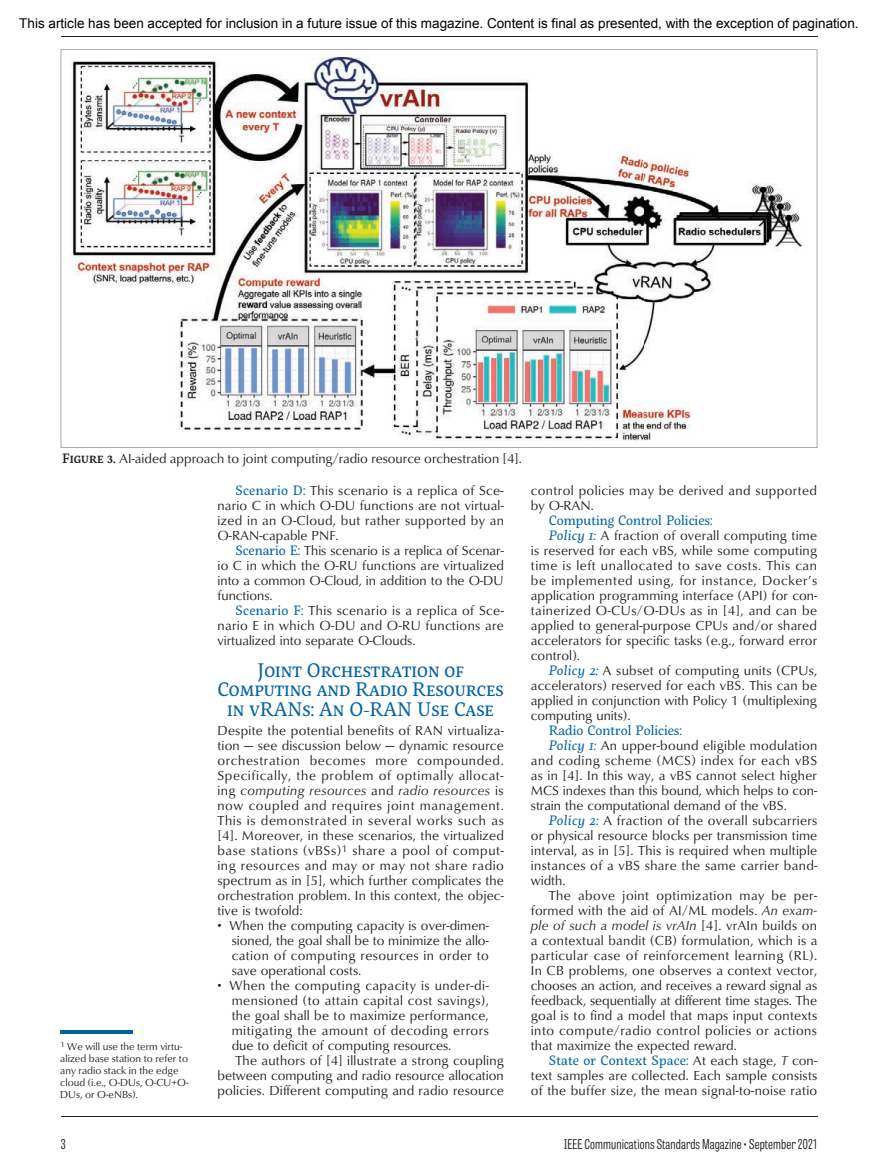
<style>
.page{position:relative;width:878px;height:1175px;background:#fff}
.page>*{position:absolute;margin:0;border:0;box-sizing:border-box;transform-origin:0 0}
.t1{font:19.5px/19.5px "Servus Slab";color:#0163a7;text-align:center}
.t2{font:13.5px/15px "Classico URW";letter-spacing:.015em;color:#231f20;text-align:justify}
.t3{font:13.5px "Arial";color:#000}
.t4{font:13.5px "Servus Slab";color:#0163a7}
.t5{font:13.5px "Classico URW";letter-spacing:.035em;color:#231f20}
.t6{font:300 13.5px "Tablet Gothic Compressed";letter-spacing:.01em;color:#231f20}
.t7{font:13.5px "Tablet Gothic Compressed Light SC800";color:#231f20}
.t8{font:10.5px/12px "Classico URW";color:#231f20}
.s1{font-family:"Servus Slab";font-weight:500}
.s2{font-family:"Servus Slab";color:#0163a7}
.s3{font-style:italic}
.s4{font-family:"Servus Slab";font-style:italic;color:#0163a7}
.s5{font-family:"Classico URW";color:#231f20}
.s6{font-family:"Classico URW";font-style:italic;color:#231f20}
</style>
<div class="page">
<hr style="left:61px;top:36px;width:756px;height:1px;background:#231f20">
<hr style="left:61px;top:1116px;width:756px;height:1px;background:#231f20">
<svg style="left:61px;top:50px;width:756px;height:398px"></svg>
<hr style="left:60px;top:1030px;width:72px;height:3px;background:#0163a7">
<p class="t3" style="left:19px;top:15px;width:840px">This article has been accepted for inclusion in a future issue of this magazine. Content is final as presented, with the exception of pagination.</p>
<p class="t2" style="left:62px;top:450px;width:461px"><span class="s1">Figure 3.</span> AI-aided approach to joint computing/radio resource orchestration [4].</p>
<p class="t8" style="left:60px;top:1039px;width:130px"><sup>1</sup> We will use the term virtu&shy;alized base station to refer to any radio stack in the edge cloud (i.e., O-DUs, O-CU+O-<br>DUs, or O-eNBs).</p>
<p class="t2" style="left:217px;top:482px;width:288px;text-indent:18px"><span class="s2">Scenario D:</span> This scenario is a replica of Sce&shy;nario C in which O-DU functions are not virtual&shy;ized in an O-Cloud, but rather supported by an O-RAN-capable PNF.</p>
<p class="t2" style="left:217px;top:542px;width:288px;text-indent:18px"><span class="s2">Scenario E:</span> This scenario is a replica of Scenar&shy;io C in which the O-RU functions are virtualized into a common O-Cloud, in addition to the O-DU functions.</p>
<p class="t2" style="left:217px;top:602px;width:288px;text-indent:18px"><span class="s2">Scenario F:</span> This scenario is a replica of Sce&shy;nario E in which O-DU and O-RU functions are virtualized into separate O-Clouds.</p>
<h1 class="t1" style="left:217px;top:660px;width:288px">Joint Orchestration of<br>Computing and Radio Resources in vRANs: An O-RAN Use Case</h1>
<p class="t2" style="left:217px;top:722px;width:288px">Despite the potential benefits of RAN virtualiza&shy;tion — see discussion below — dynamic resource orchestration becomes more compounded.<br>Specifically, the problem of optimally allocat&shy;ing <span class="s3">computing resources</span> and <span class="s3">radio resources</span> is now coupled and requires joint management.<br>This is demonstrated in several works such as [4]. Moreover, in these scenarios, the virtualized base stations (vBSs)<sup>1</sup> share a pool of comput&shy;ing resources and may or may not share radio spectrum as in [5], which further complicates the orchestration problem. In this context, the objec&shy;tive is twofold:</p>
<p class="t2" style="left:232px;top:917px;width:258px;text-indent:-14px">• When the computing capacity is over-dimen&shy;sioned, the goal shall be to minimize the allo&shy;cation of computing resources in order to save operational costs.</p>
<p class="t5" style="left:217px;top:975px;width:273px">• When the computing capacity is under-di-</p>
<p class="t2" style="left:232px;top:992px;width:259px">mensioned (to attain capital cost savings),</p>
<p class="t2" style="left:232px;top:1007px;width:258px">the goal shall be to maximize performance,</p>
<p class="t5" style="left:232px;top:1020px;width:258px">mitigating the amount of decoding errors</p>
<p class="t2" style="left:232px;top:1037px;width:221px">due to deficit of computing resources.</p>
<p class="t2" style="left:235px;top:1052px;width:270px">The authors of [4] illustrate a strong coupling</p>
<p class="t2" style="left:217px;top:1067px;width:288px">between computing and radio resource allocation</p>
<p class="t2" style="left:217px;top:1082px;width:288px">policies. Different computing and radio resource</p>
<p class="t2" style="left:531px;top:482px;width:287px">control policies may be derived and supported by O-RAN.</p>
<p class="t4" style="left:549px;top:511px;width:165px">Computing Control Policies:</p>
<p class="t2" style="left:531px;top:527px;width:288px;text-indent:18px"><span class="s4">Policy 1:</span> A fraction of overall computing time is reserved for each vBS, while some computing time is left unallocated to save costs. This can be implemented using, for instance, Docker’s application programming interface (API) for con&shy;tainerized O-CUs/O-DUs as in [4], and can be applied to general-purpose CPUs and/or shared accelerators for specific tasks (e.g., forward error control).</p>
<p class="t2" style="left:531px;top:662px;width:288px;text-indent:18px"><span class="s4">Policy 2:</span> A subset of computing units (CPUs, accelerators) reserved for each vBS. This can be applied in conjunction with Policy 1 (multiplexing computing units).</p>
<p class="t4" style="left:549px;top:721px;width:134px">Radio Control Policies:</p>
<p class="t2" style="left:531px;top:737px;width:288px;text-indent:18px"><span class="s4">Policy 1:</span> An upper-bound eligible modulation and coding scheme (MCS) index for each vBS as in [4]. In this way, a vBS cannot select higher MCS indexes than this bound, which helps to con&shy;strain the computational demand of the vBS.</p>
<p class="t2" style="left:531px;top:812px;width:288px;text-indent:18px"><span class="s4">Policy 2:</span> A fraction of the overall subcarriers or physical resource blocks per transmission time interval, as in [5]. This is required when multiple instances of a vBS share the same carrier band&shy;width.</p>
<p class="t2" style="left:531px;top:887px;width:288px;text-indent:18px">The above joint optimization may be per&shy;formed with the aid of AI/ML models. <span class="s3">An exam&shy;ple of such a model is vrAIn</span> [4]. vrAIn builds on a contextual bandit (CB) formulation, which is a particular case of reinforcement learning (RL).<br>In CB problems, one observes a context vector, chooses an action, and receives a reward signal as feedback, sequentially at different time stages. The goal is to find a model that maps input contexts into compute/radio control policies or actions that maximize the expected reward.</p>
<p class="t4" style="left:549px;top:1051px;width:270px">State or Context Space: <span class="s5">At each stage,</span> <span class="s6">T</span> <span class="s5">con-</span></p>
<p class="t2" style="left:531px;top:1067px;width:288px">text samples are collected. Each sample consists of the buffer size, the mean signal-to-noise ratio</p>
<p class="t7" style="left:61px;top:1135px;width:7px">3</p>
<p class="t6" style="left:564px;top:1135px;width:254px">IEEE Communications Standards Magazine • September 2021</p>
</div>
